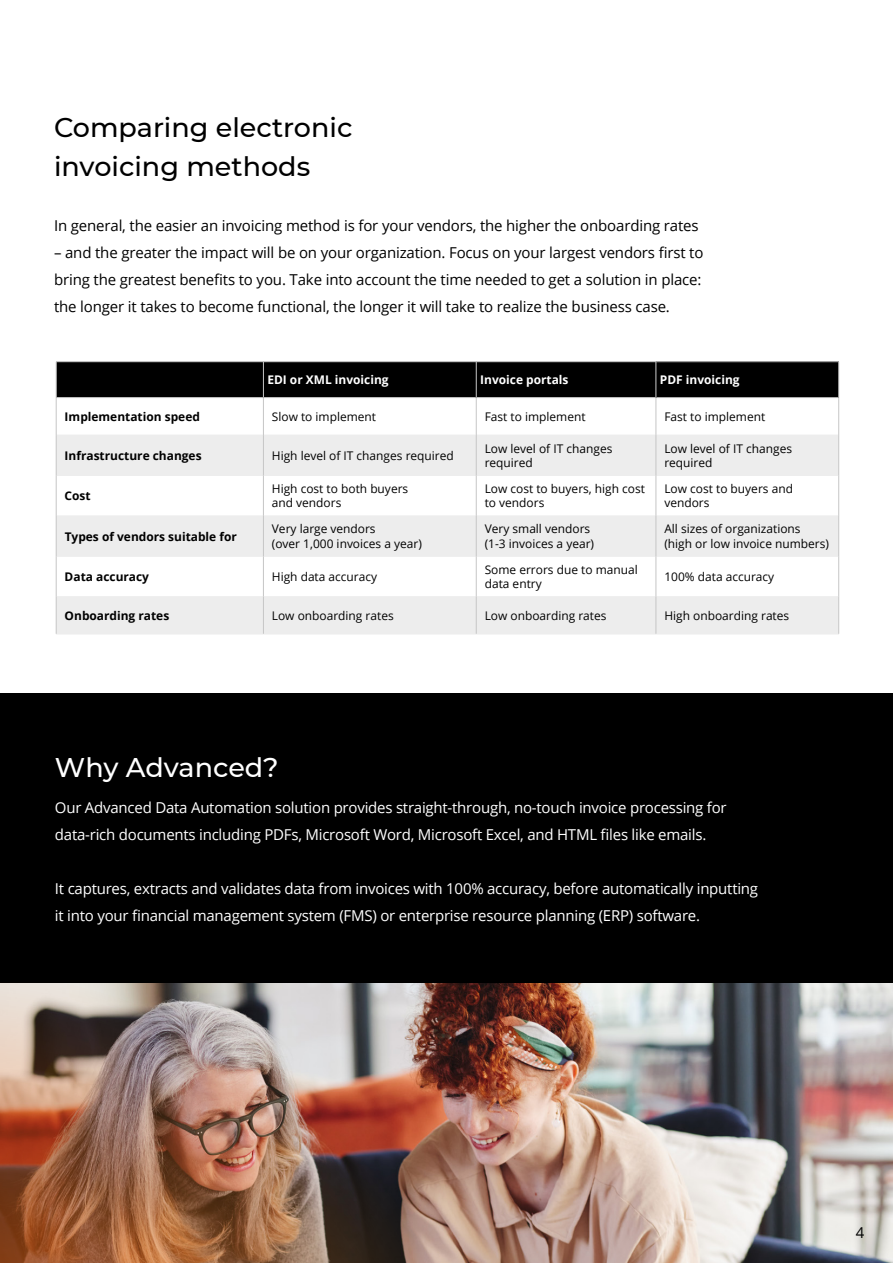
<style>
.page{position:relative;width:893px;height:1263px;background:#fff}
.page>*{position:absolute;margin:0;border:0;box-sizing:border-box;transform-origin:0 0}
.t1{font:500 27px/39px "Montserrat";color:#000}
.t2{font:500 27px "Montserrat";color:#fff}
.t3{font:15px/27px "Open Sans";letter-spacing:-.015em;color:#fff}
.t4{font:15px/27px "Open Sans";letter-spacing:-.01em;color:#000}
.t5{font:12px/14.4px "Open Sans";color:#000}
.t6{font:700 12px "Open Sans";color:#000}
.t7{font:700 12px "Open Sans";color:#fff}
</style>
<div class="page">
<img style="left:500px;top:982px;width:393px;height:281px">
<div style="left:0;top:693px;width:893px;height:289px;background:#000"></div>
<div style="left:57px;top:362px;width:598px;height:35px;background:#000"></div>
<div style="left:656px;top:362px;width:183px;height:36px;background:#000"></div>
<svg style="left:57px;top:436px;width:781px;height:198px;fill:#ededed"></svg>
<hr style="left:56px;top:397px;width:207px;height:1px;background:#ededed">
<hr style="left:264px;top:397px;width:212px;height:1px;background:#ededed">
<hr style="left:477px;top:397px;width:178px;height:1px;background:#ededed">
<hr style="left:656px;top:397px;width:182px;height:1px;background:#ededed">
<hr style="left:56px;top:435px;width:207px;height:1px;background:#ededed">
<hr style="left:264px;top:435px;width:212px;height:1px;background:#ededed">
<hr style="left:477px;top:435px;width:178px;height:1px;background:#ededed">
<hr style="left:656px;top:435px;width:182px;height:1px;background:#ededed">
<hr style="left:56px;top:475px;width:207px;height:1px;background:#ededed">
<hr style="left:264px;top:475px;width:212px;height:1px;background:#ededed">
<hr style="left:477px;top:475px;width:178px;height:1px;background:#ededed">
<hr style="left:656px;top:475px;width:182px;height:1px;background:#ededed">
<hr style="left:56px;top:516px;width:207px;height:1px;background:#ededed">
<hr style="left:264px;top:516px;width:212px;height:1px;background:#ededed">
<hr style="left:477px;top:516px;width:178px;height:1px;background:#ededed">
<hr style="left:656px;top:516px;width:182px;height:1px;background:#ededed">
<hr style="left:56px;top:556px;width:207px;height:1px;background:#ededed">
<hr style="left:264px;top:556px;width:212px;height:1px;background:#ededed">
<hr style="left:477px;top:556px;width:178px;height:1px;background:#ededed">
<hr style="left:656px;top:556px;width:182px;height:1px;background:#ededed">
<hr style="left:56px;top:596px;width:207px;height:1px;background:#ededed">
<hr style="left:264px;top:596px;width:212px;height:1px;background:#ededed">
<hr style="left:477px;top:596px;width:178px;height:1px;background:#ededed">
<hr style="left:656px;top:596px;width:182px;height:1px;background:#ededed">
<hr style="left:56px;top:634px;width:207px;height:1px;background:#ededed">
<hr style="left:263px;top:634px;width:213px;height:1px;background:#ededed">
<hr style="left:476px;top:634px;width:180px;height:1px;background:#ededed">
<hr style="left:656px;top:634px;width:183px;height:1px;background:#ededed">
<hr style="left:56px;top:361px;width:207px;height:1px;background:#c6c6c6">
<hr style="left:56px;top:362px;width:1px;height:36px;background:#c6c6c6">
<hr style="left:263px;top:361px;width:213px;height:1px;background:#c6c6c6">
<hr style="left:476px;top:361px;width:180px;height:1px;background:#c6c6c6">
<hr style="left:656px;top:361px;width:183px;height:1px;background:#c6c6c6">
<hr style="left:838px;top:362px;width:1px;height:36px;background:#c6c6c6">
<hr style="left:56px;top:398px;width:1px;height:37px;background:#c6c6c6">
<hr style="left:838px;top:398px;width:1px;height:37px;background:#c6c6c6">
<hr style="left:56px;top:435px;width:1px;height:40px;background:#c6c6c6">
<hr style="left:838px;top:435px;width:1px;height:40px;background:#c6c6c6">
<hr style="left:56px;top:475px;width:1px;height:41px;background:#c6c6c6">
<hr style="left:838px;top:475px;width:1px;height:41px;background:#c6c6c6">
<hr style="left:56px;top:516px;width:1px;height:40px;background:#c6c6c6">
<hr style="left:838px;top:516px;width:1px;height:40px;background:#c6c6c6">
<hr style="left:56px;top:556px;width:1px;height:41px;background:#c6c6c6">
<hr style="left:838px;top:556px;width:1px;height:41px;background:#c6c6c6">
<hr style="left:56px;top:597px;width:1px;height:37px;background:#c6c6c6">
<hr style="left:838px;top:597px;width:1px;height:37px;background:#c6c6c6">
<hr style="left:263px;top:362px;width:1px;height:36px;background:#c6c6c6">
<hr style="left:476px;top:362px;width:1px;height:36px;background:#c6c6c6">
<hr style="left:655px;top:362px;width:1px;height:36px;background:#c6c6c6">
<hr style="left:263px;top:398px;width:1px;height:37px;background:#c6c6c6">
<hr style="left:476px;top:398px;width:1px;height:37px;background:#c6c6c6">
<hr style="left:655px;top:398px;width:1px;height:37px;background:#c6c6c6">
<hr style="left:263px;top:435px;width:1px;height:40px;background:#c6c6c6">
<hr style="left:476px;top:435px;width:1px;height:40px;background:#c6c6c6">
<hr style="left:655px;top:435px;width:1px;height:40px;background:#c6c6c6">
<hr style="left:263px;top:475px;width:1px;height:41px;background:#c6c6c6">
<hr style="left:476px;top:475px;width:1px;height:41px;background:#c6c6c6">
<hr style="left:655px;top:475px;width:1px;height:41px;background:#c6c6c6">
<hr style="left:263px;top:516px;width:1px;height:40px;background:#c6c6c6">
<hr style="left:476px;top:516px;width:1px;height:40px;background:#c6c6c6">
<hr style="left:655px;top:516px;width:1px;height:40px;background:#c6c6c6">
<hr style="left:263px;top:556px;width:1px;height:41px;background:#c6c6c6">
<hr style="left:476px;top:556px;width:1px;height:41px;background:#c6c6c6">
<hr style="left:655px;top:556px;width:1px;height:41px;background:#c6c6c6">
<hr style="left:263px;top:597px;width:1px;height:37px;background:#c6c6c6">
<hr style="left:476px;top:597px;width:1px;height:37px;background:#c6c6c6">
<hr style="left:655px;top:597px;width:1px;height:37px;background:#c6c6c6">
<img style="left:0;top:982px;width:500px;height:281px">
<h1 class="t1" style="left:54px;top:107px;width:300px">Comparing electronic invoicing methods</h1>
<p class="t4" style="left:54px;top:212px;width:646px">In general, the easier an invoicing method is for your vendors, the higher the onboarding rates</p>
<p class="t4" style="left:54px;top:239px;width:651px">– and the greater the impact will be on your organization. Focus on your largest vendors first to bring the greatest benefits to you. Take into account the time needed to get a solution in place: the longer it takes to become functional, the longer it will take to realize the business case.</p>
<p class="t7" style="left:267px;top:371px;width:123px">EDI or XML invoicing</p>
<p class="t7" style="left:480px;top:371px;width:90px">Invoice portals</p>
<p class="t7" style="left:660px;top:371px;width:81px">PDF invoicing</p>
<p class="t6" style="left:65px;top:408px;width:137px">Implementation speed</p>
<p class="t5" style="left:272px;top:409px;width:106px">Slow to implement</p>
<p class="t5" style="left:485px;top:409px;width:102px">Fast to implement</p>
<p class="t5" style="left:664px;top:409px;width:102px">Fast to implement</p>
<p class="t6" style="left:65px;top:447px;width:138px">Infrastructure changes</p>
<p class="t5" style="left:272px;top:448px;width:183px">High level of IT changes required</p>
<p class="t5" style="left:485px;top:441px;width:129px">Low level of IT changes required</p>
<p class="t5" style="left:664px;top:441px;width:129px">Low level of IT changes required</p>
<p class="t6" style="left:65px;top:487px;width:28px">Cost</p>
<p class="t5" style="left:272px;top:481px;width:138px">High cost to both buyers and vendors</p>
<p class="t5" style="left:485px;top:481px;width:162px">Low cost to buyers, high cost to vendors</p>
<p class="t5" style="left:664px;top:481px;width:130px">Low cost to buyers and vendors</p>
<p class="t6" style="left:65px;top:528px;width:174px">Types of vendors suitable for</p>
<p class="t5" style="left:272px;top:522px;width:152px">Very large vendors<br>(over 1,000 invoices a year)</p>
<p class="t5" style="left:485px;top:522px;width:111px">Very small vendors (1-3 invoices a year)</p>
<p class="t5" style="left:664px;top:522px;width:166px">All sizes of organizations (high or low invoice numbers)</p>
<p class="t6" style="left:65px;top:568px;width:86px">Data accuracy</p>
<p class="t5" style="left:272px;top:569px;width:107px">High data accuracy</p>
<p class="t5" style="left:485px;top:562px;width:155px">Some errors due to manual data entry</p>
<p class="t5" style="left:664px;top:569px;width:111px">100% data accuracy</p>
<p class="t6" style="left:65px;top:607px;width:106px">Onboarding rates</p>
<p class="t5" style="left:272px;top:608px;width:123px">Low onboarding rates</p>
<p class="t5" style="left:485px;top:608px;width:123px">Low onboarding rates</p>
<p class="t5" style="left:664px;top:608px;width:126px">High onboarding rates</p>
<h1 class="t2" style="left:55px;top:748px;width:225px">Why Advanced?</h1>
<p class="t3" style="left:55px;top:794px;width:673px">Our Advanced Data Automation solution provides straight-through, no-touch invoice processing for data-rich documents including PDFs, Microsoft Word, Microsoft Excel, and HTML files like emails.</p>
<p class="t3" style="left:55px;top:875px;width:705px">It captures, extracts and validates data from invoices with 100% accuracy, before automatically inputting it into your financial management system (FMS) or enterprise resource planning (ERP) software.</p>
<p class="t4" style="left:856px;top:1218px;width:10px">4</p>
</div>
